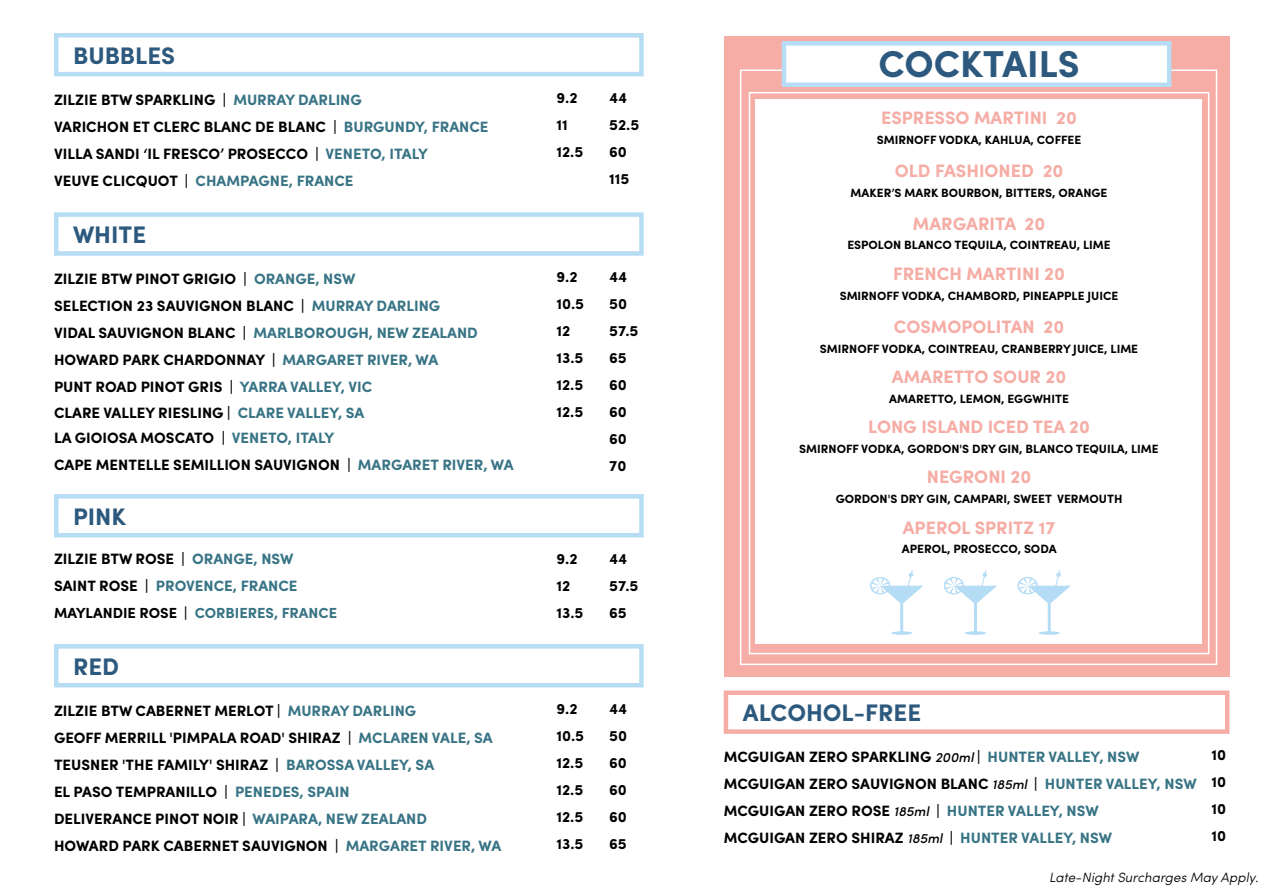
<style>
.page{position:relative;width:1263px;height:893px;background:#fff}
.page>*{position:absolute;margin:0;border:0;box-sizing:border-box;transform-origin:0 0}
.t1{font:700 37.5px "Sofia Pro";color:#2c597d}
.t2{font:700 24px "Sofia Pro";color:#2c597d}
.t3{font:700 18px "Sofia Pro";color:#f5ada5}
.t4{font:700 15px/27px "Sofia Pro";color:#000101}
.t5{font:700 15px/27px "Sofia Pro";color:#387485}
.t6{font:700 14.7px "Sofia Pro";color:#387485}
.t7{font:italic 300 13.5px "Sofia Pro";color:#000}
.t8{font:700 12px "Sofia Pro";color:#000}
.s1{color:#387485}
.s2{color:#000101}
.s3{font-weight:500;font-style:italic;font-size:13.5px}
</style>
<div class="page">
<div style="left:54px;top:33px;width:590px;height:43px;border:4px solid #b7ddf5"></div>
<div style="left:54px;top:212px;width:590px;height:44px;border:4px solid #b7ddf5"></div>
<div style="left:54px;top:494px;width:590px;height:43px;border:4px solid #b7ddf5"></div>
<div style="left:54px;top:644px;width:590px;height:43px;border:4px solid #b7ddf5"></div>
<div style="left:724px;top:36px;width:505px;height:641px;background:#f5ada5"></div>
<div style="left:749px;top:92px;width:460px;height:562px;border:2px solid #fff"></div>
<div style="left:755px;top:99px;width:447px;height:545px;background:#fff"></div>
<svg style="left:870px;top:570px;width:53px;height:65px"></svg>
<svg style="left:1017px;top:570px;width:54px;height:65px"></svg>
<svg style="left:943px;top:570px;width:54px;height:65px"></svg>
<div style="left:782px;top:41px;width:389px;height:46px;background:#fff;border:4px solid #b7ddf5"></div>
<div style="left:724px;top:690px;width:505px;height:44px;border:4px solid #f5ada5"></div>
<h2 class="t2" style="left:73px;top:37px;width:104px">BUBBLES</h2>
<p class="t4" style="left:54px;top:85px;width:436px">ZILZIE BTW SPARKLING | <span class="s1">MURRAY DARLING<br></span>VARICHON ET CLERC BLANC DE BLANC | <span class="s1">BURGUNDY, FRANCE </span>VILLA SANDI ‘IL FRESCO’ PROSECCO | <span class="s1">VENETO, ITALY<br></span>VEUVE CLICQUOT | <span class="s1">CHAMPAGNE, FRANCE</span></p>
<h2 class="t2" style="left:73px;top:216px;width:75px">WHITE</h2>
<p class="t4" style="left:54px;top:265px;width:425px">ZILZIE BTW PINOT GRIGIO | <span class="s1">ORANGE, NSW<br></span>SELECTION 23 SAUVIGNON BLANC | <span class="s1">MURRAY DARLING </span>VIDAL SAUVIGNON BLANC | <span class="s1">MARLBOROUGH, NEW ZEALAND </span>HOWARD PARK CHARDONNAY | <span class="s1">MARGARET RIVER, WA </span>PUNT ROAD PINOT GRIS | <span class="s1">YARRA VALLEY, VIC</span></p>
<p class="t4" style="left:54px;top:399px;width:312px;line-height:25.5px">CLARE VALLEY RIESLING | <span class="s1">CLARE VALLEY, SA<br></span>LA GIOIOSA MOSCATO | <span class="s1">VENETO, ITALY</span></p>
<p class="t4" style="left:54px;top:451px;width:461px">CAPE MENTELLE SEMILLION SAUVIGNON | <span class="s1">MARGARET RIVER, WA</span></p>
<h2 class="t2" style="left:73px;top:498px;width:55px">PINK</h2>
<p class="t5" style="left:54px;top:544px;width:245px"><span class="s2">ZILZIE BTW ROSE |</span> ORANGE, NSW<br><span class="s2">SAINT ROSE |</span> PROVENCE, FRANCE</p>
<p class="t6" style="left:54px;top:601px;width:285px"><span class="s2">MAYLANDIE ROSE |</span> CORBIERES, FRANCE</p>
<h2 class="t2" style="left:73px;top:648px;width:48px">RED</h2>
<p class="t4" style="left:54px;top:696px;width:449px">ZILZIE BTW CABERNET MERLOT | <span class="s1">MURRAY DARLING<br></span>GEOFF MERRILL 'PIMPALA ROAD' SHIRAZ | <span class="s1">MCLAREN VALE, SA </span>TEUSNER 'THE FAMILY' SHIRAZ | <span class="s1">BAROSSA VALLEY, SA<br></span>EL PASO TEMPRANILLO | <span class="s1">PENEDES, SPAIN<br></span>DELIVERANCE PINOT NOIR | <span class="s1">WAIPARA, NEW ZEALAND<br></span>HOWARD PARK CABERNET SAUVIGNON | <span class="s1">MARGARET RIVER, WA</span></p>
<p class="t4" style="left:556px;top:83px;width:28px">9.2<br>11<br>12.5</p>
<p class="t4" style="left:609px;top:83px;width:32px">44<br>52.5<br>60<br>115</p>
<p class="t4" style="left:556px;top:262px;width:29px">9.2<br>10.5<br>12<br>13.5<br>12.5<br>12.5</p>
<p class="t4" style="left:609px;top:262px;width:31px">44<br>50<br>57.5<br>65<br>60<br>60<br>60<br>70</p>
<p class="t4" style="left:556px;top:544px;width:28px">9.2<br>12<br>13.5</p>
<p class="t4" style="left:609px;top:544px;width:31px">44<br>57.5<br>65</p>
<p class="t4" style="left:556px;top:694px;width:29px">9.2<br>10.5<br>12.5<br>12.5<br>12.5<br>13.5</p>
<p class="t4" style="left:609px;top:694px;width:20px;text-align:justify">44<br>50<br>60<br>60<br>60<br>65</p>
<h1 class="t1" style="left:878px;top:36px;width:203px">COCKTAILS</h1>
<p class="t3" style="left:881px;top:104px;width:197px">ESPRESSO MARTINI 20</p>
<p class="t8" style="left:877px;top:130px;width:206px">SMIRNOFF VODKA, KAHLUA, COFFEE</p>
<p class="t3" style="left:895px;top:157px;width:170px">OLD FASHIONED 20</p>
<p class="t8" style="left:851px;top:183px;width:258px">MAKER’S MARK BOURBON, BITTERS, ORANGE</p>
<p class="t3" style="left:913px;top:210px;width:134px">MARGARITA 20</p>
<p class="t8" style="left:847px;top:236px;width:265px">ESPOLON BLANCO TEQUILA, COINTREAU, LIME</p>
<p class="t3" style="left:893px;top:260px;width:173px">FRENCH MARTINI 20</p>
<p class="t8" style="left:840px;top:286px;width:280px">SMIRNOFF VODKA, CHAMBORD, PINEAPPLE JUICE</p>
<p class="t3" style="left:894px;top:313px;width:172px">COSMOPOLITAN 20</p>
<p class="t8" style="left:820px;top:339px;width:320px">SMIRNOFF VODKA, COINTREAU, CRANBERRY JUICE, LIME</p>
<p class="t3" style="left:892px;top:363px;width:176px">AMARETTO SOUR 20</p>
<p class="t8" style="left:889px;top:389px;width:181px">AMARETTO, LEMON, EGGWHITE</p>
<p class="t3" style="left:868px;top:413px;width:223px">LONG ISLAND ICED TEA 20</p>
<p class="t8" style="left:799px;top:439px;width:361px">SMIRNOFF VODKA, GORDON'S DRY GIN, BLANCO TEQUILA, LIME</p>
<p class="t3" style="left:927px;top:463px;width:106px">NEGRONI 20</p>
<p class="t8" style="left:836px;top:490px;width:288px">GORDON'S DRY GIN, CAMPARI, SWEET VERMOUTH</p>
<p class="t3" style="left:903px;top:513px;width:154px">APEROL SPRITZ 17</p>
<p class="t8" style="left:902px;top:540px;width:156px">APEROL, PROSECCO, SODA</p>
<h2 class="t2" style="left:743px;top:695px;width:180px">ALCOHOL-FREE</h2>
<p class="t4" style="left:724px;top:743px;width:474px">MCGUIGAN ZERO SPARKLING <span class="s3">200ml</span> | <span class="s1">HUNTER VALLEY, NSW </span>MCGUIGAN ZERO SAUVIGNON BLANC <span class="s3">185ml</span> | <span class="s1">HUNTER VALLEY, NSW </span>MCGUIGAN ZERO ROSE <span class="s3">185ml</span> | <span class="s1">HUNTER VALLEY, NSW<br></span>MCGUIGAN ZERO SHIRAZ <span class="s3">185ml</span> | <span class="s1">HUNTER VALLEY, NSW</span></p>
<p class="t4" style="left:1211px;top:740px;width:16px;text-align:justify">10<br>10<br>10<br>10</p>
<p class="t7" style="left:1049px;top:868px;width:211px">Late-Night Surcharges May Apply.</p>
</div>
